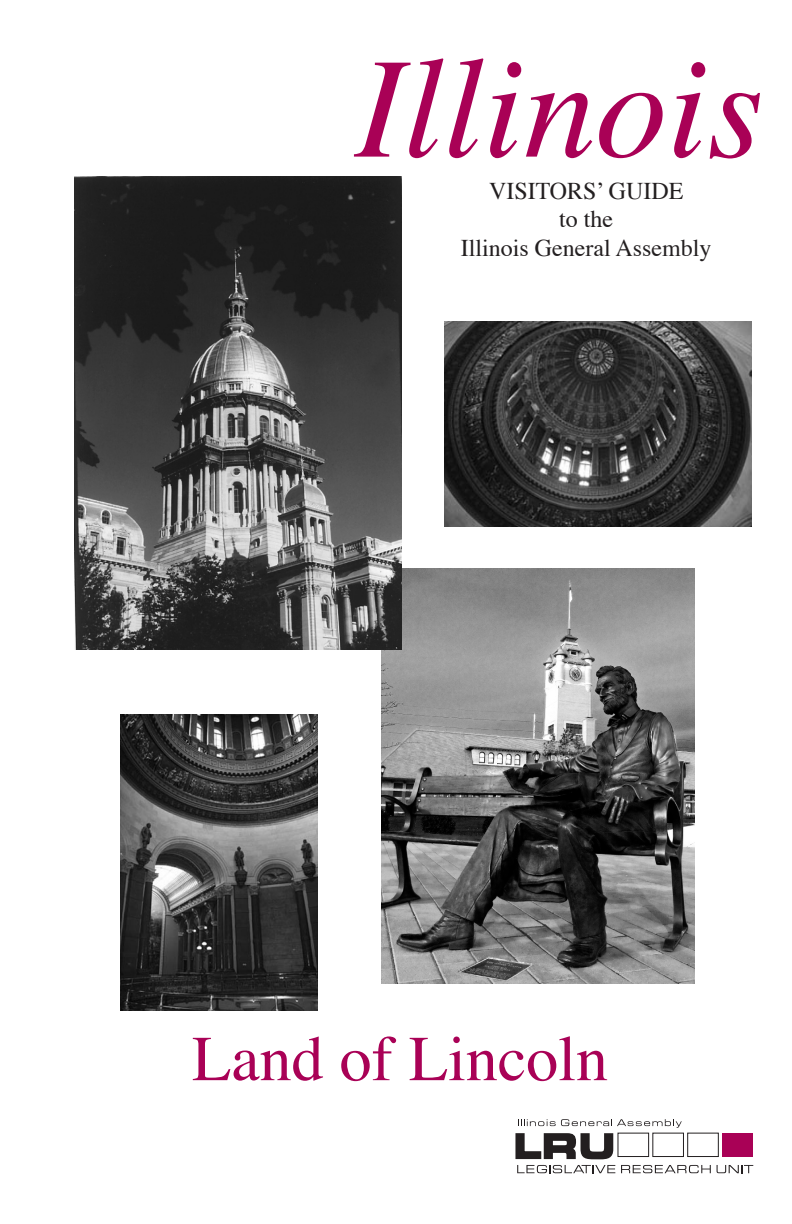
<style>
.page{position:relative;width:792px;height:1224px;background:#fff}
.page>*{position:absolute;margin:0;border:0;box-sizing:border-box;transform-origin:0 0}
.t1{font:italic 144px "Times";color:#a90156}
.t2{font:64px "Times";color:#a90156}
.t3{font:24px "Times";color:#231f20}
</style>
<div class="page">
<img style="left:381px;top:569px;width:314px;height:414px">
<img style="left:74px;top:177px;width:327px;height:473px">
<img style="left:444px;top:322px;width:308px;height:204px">
<img style="left:120px;top:715px;width:197px;height:295px">
<svg style="left:515px;top:1119px;width:238px;height:54px"></svg>
<div style="left:723px;top:1133px;width:30px;height:24px;background:#a90156"></div>
<p class="t1" style="left:355px;top:-21px;width:410px">Illinois</p>
<p class="t3" style="left:489px;top:168px;width:196px">VISITORS’ GUIDE</p>
<p class="t3" style="left:559px;top:197px;width:55px">to the</p>
<p class="t3" style="left:461px;top:226px;width:252px">Illinois General Assembly</p>
<p class="t2" style="left:192px;top:999px;width:417px">Land of Lincoln</p>
</div>
